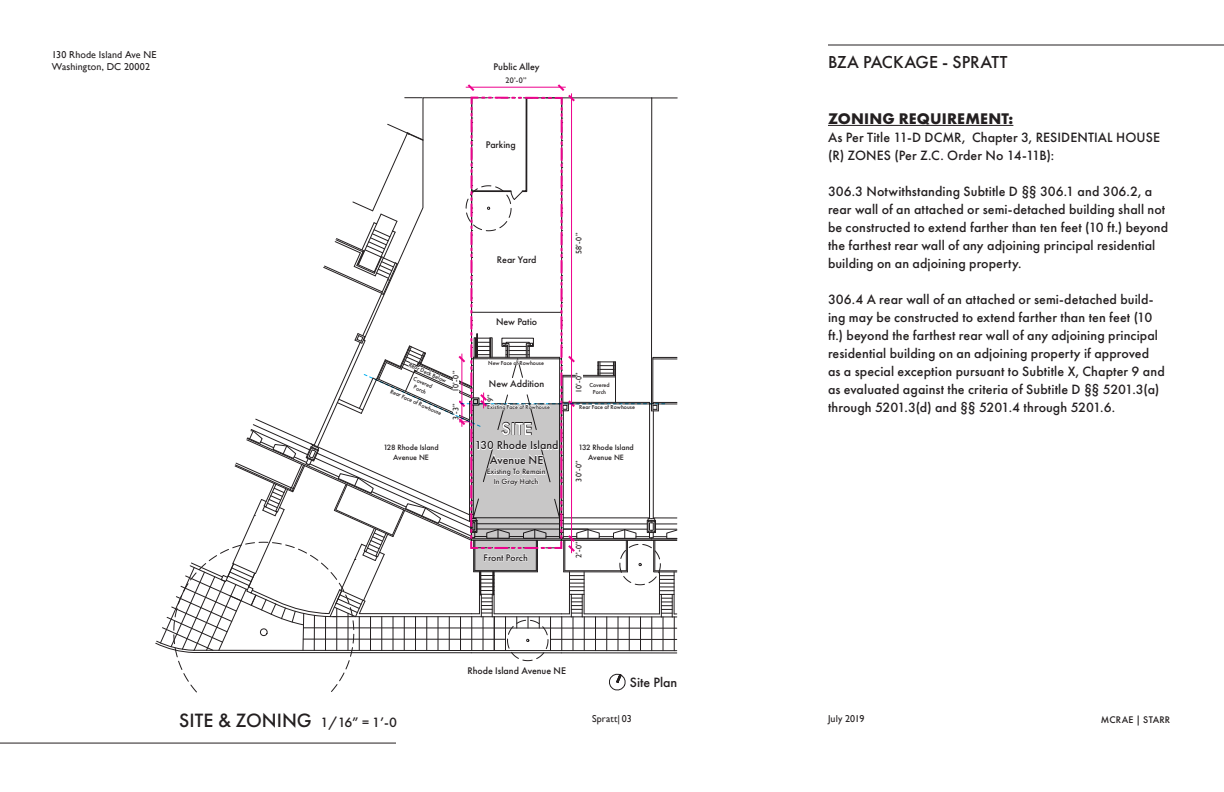
<style>
.page{position:relative;width:1224px;height:792px;background:#fff}
.page>*{position:absolute;margin:0;border:0;box-sizing:border-box;transform-origin:0 0}
.t1{font:500 20px "Futura PT";color:#231f20}
.t2{font:500 18px "Futura PT";color:#231f20}
.Project_Name_18_20_p{font:500 18px "Futura PT";color:#fff}
.Project_Name_18_20_p-2{font:700 16px "Futura PT";letter-spacing:.01em;color:#231f20}
.Project_Name_18_20_p-3{font:500 14px/18px "Futura PT";letter-spacing:.005em;color:#231f20}
.Project_Name_18_20_p-4{font:500 12px "Futura PT";color:#231f20}
.Project_Name_18_20_p-5{font:500 10px "Futura PT";color:#231f20}
.t3{font:10px/12px "Gill Sans";letter-spacing:.01em;color:#231f20}
.Project_Name_18_20_p-6{font:500 10px "Futura PT";letter-spacing:.02em;color:#231f20}
.Project_Name_18_20_p-7{font:500 8px "Futura PT";color:#231f20}
.Project_Name_18_20_p-8{font:8px "Gill Sans";letter-spacing:.02em;color:#231f20}
.Project_Name_18_20_p-9{font:500 6px "Futura PT";color:#231f20}
</style>
<div class="page">
<hr style="left:828px;top:44px;width:396px;height:2px;background:#231f20">
<hr style="left:0;top:743px;width:396px;height:1px;background:#231f20">
<hr style="left:828px;top:125px;width:185px;height:1px;background:#231f20">
<svg style="left:155px;top:84px;width:522px;height:660px"></svg>
<p class="t3" style="left:52px;top:49px;width:106px">130 Rhode Island Ave NE<br>Washington, DC 20002</p>
<p class="Project_Name_18_20_p-5" style="left:493px;top:61px;width:48px">Public Alley</p>
<p class="t2" style="left:828px;top:51px;width:181px">BZA PACKAGE - SPRATT</p>
<p class="Project_Name_18_20_p-8" style="left:506px;top:76px;width:23px">20’-0”</p>
<p class="Project_Name_18_20_p-5" style="left:486px;top:139px;width:31px">Parking</p>
<p class="Project_Name_18_20_p-8" style="left:574px;top:254px;width:23px;rotate:-90deg">58’-0”</p>
<p class="Project_Name_18_20_p-5" style="left:497px;top:254px;width:41px">Rear Yard</p>
<p class="Project_Name_18_20_p-5" style="left:496px;top:316px;width:43px">New Patio</p>
<p class="Project_Name_18_20_p-9" style="left:411px;top:361px;width:42px;rotate:24deg">Rear Deck Below</p>
<p class="Project_Name_18_20_p-8" style="left:451px;top:392px;width:22px;rotate:-90deg">10’-0”</p>
<p class="Project_Name_18_20_p-8" style="left:451px;top:420px;width:18px;rotate:-90deg">3’-3”</p>
<p class="Project_Name_18_20_p-9" style="left:415px;top:375px;width:22px;rotate:24deg">Covered</p>
<p class="Project_Name_18_20_p-9" style="left:416px;top:383px;width:15px;rotate:24deg">Porch</p>
<p class="Project_Name_18_20_p-9" style="left:392px;top:387px;width:57px;rotate:24deg">Rear Face of Rowhouse</p>
<p class="Project_Name_18_20_p-9" style="left:488px;top:359px;width:57px">New Face of Rowhouse</p>
<p class="Project_Name_18_20_p-9" style="left:487px;top:403px;width:64px">Existing Face of Rowhouse</p>
<p class="Project_Name_18_20_p-5" style="left:489px;top:378px;width:57px">New Addition</p>
<p class="Project_Name_18_20_p-8" style="left:486px;top:402px;width:9px;rotate:-90deg">9”</p>
<p class="Project_Name_18_20_p-8" style="left:574px;top:393px;width:22px;rotate:-90deg">10’-0”</p>
<p class="Project_Name_18_20_p-9" style="left:589px;top:381px;width:22px">Covered</p>
<p class="Project_Name_18_20_p-9" style="left:593px;top:388px;width:15px">Porch</p>
<p class="Project_Name_18_20_p-9" style="left:579px;top:403px;width:57px">Rear Face of Rowhouse</p>
<p class="Project_Name_18_20_p-2" style="left:828px;top:108px;width:187px">ZONING REQUIREMENT:</p>
<p class="Project_Name_18_20_p-3" style="left:828px;top:128px;width:334px">As Per Title 11-D DCMR, Chapter 3, RESIDENTIAL HOUSE (R) ZONES (Per Z.C. Order No 14-11B):</p>
<p class="Project_Name_18_20_p-3" style="left:828px;top:182px;width:342px">306.3 Notwithstanding Subtitle D §§ 306.1 and 306.2, a rear wall of an attached or semi-detached building shall not be constructed to extend farther than ten feet (10 ft.) beyond the farthest rear wall of any adjoining principal residential building on an adjoining property.</p>
<p class="Project_Name_18_20_p-3" style="left:828px;top:290px;width:338px">306.4 A rear wall of an attached or semi-detached build&shy;ing may be constructed to extend farther than ten feet (10 ft.) beyond the farthest rear wall of any adjoining principal residential building on an adjoining property if approved as a special exception pursuant to Subtitle X, Chapter 9 and as evaluated against the criteria of Subtitle D §§ 5201.3(a) through 5201.3(d) and §§ 5201.4 through 5201.6.</p>
<p class="Project_Name_18_20_p-7" style="left:383px;top:443px;width:57px">128 Rhode Island</p>
<p class="Project_Name_18_20_p-7" style="left:393px;top:452px;width:37px">Avenue NE</p>
<p class="Project_Name_18_20_p" style="left:501px;top:418px;width:32px">SITE</p>
<p class="Project_Name_18_20_p-4" style="left:475px;top:438px;width:85px">130 Rhode Island</p>
<p class="Project_Name_18_20_p-4" style="left:490px;top:453px;width:55px">Avenue NE</p>
<p class="Project_Name_18_20_p-7" style="left:487px;top:467px;width:60px">Existing To Remain</p>
<p class="Project_Name_18_20_p-7" style="left:494px;top:476px;width:46px">In Gray Hatch</p>
<p class="Project_Name_18_20_p-7" style="left:578px;top:443px;width:57px">132 Rhode Island</p>
<p class="Project_Name_18_20_p-7" style="left:588px;top:452px;width:37px">Avenue NE</p>
<p class="Project_Name_18_20_p-8" style="left:574px;top:482px;width:23px;rotate:-90deg">30’-0”</p>
<p class="Project_Name_18_20_p-5" style="left:484px;top:551px;width:46px">Front Porch</p>
<p class="Project_Name_18_20_p-8" style="left:574px;top:558px;width:18px;rotate:-90deg">2’-0”</p>
<p class="Project_Name_18_20_p-5" style="left:468px;top:665px;width:100px">Rhode Island Avenue NE</p>
<p class="Project_Name_18_20_p-3" style="left:630px;top:674px;width:49px">Site Plan</p>
<p class="t1" style="left:179px;top:709px;width:134px">SITE &amp; ZONING</p>
<p class="t3" style="left:592px;top:713px;width:41px">Spratt| 03</p>
<p class="t3" style="left:828px;top:713px;width:38px">July 2019</p>
<p class="Project_Name_18_20_p-6" style="left:1101px;top:713px;width:71px">MCRAE | STARR</p>
<p class="Project_Name_18_20_p-3" style="left:320px;top:714px;width:78px">1/16” = 1’-0</p>
</div>
